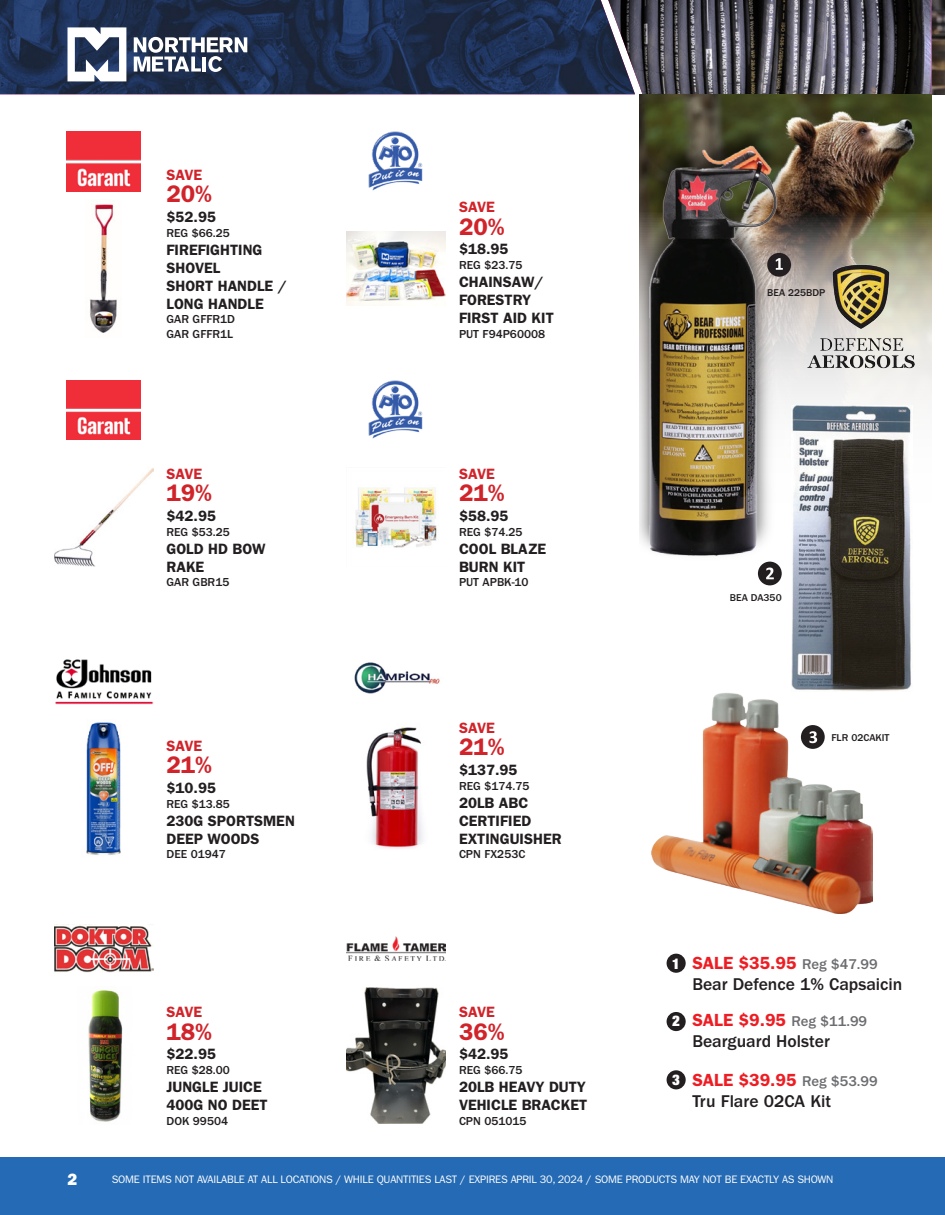
<style>
.page{position:relative;width:945px;height:1215px;background:#fff}
.page>*{position:absolute;margin:0;border:0;box-sizing:border-box;transform-origin:0 0}
.t1{font:600 24px "ITC Franklin Gothic Std";color:#d1232a}
.t2{font:500 17.7px/21.1px "ITC Franklin Gothic Std";color:#231f20}
.t3{font:16.5px "ITC Franklin Gothic Std Hvy";color:#fff}
.t4{font:600 15px/18px "ITC Franklin Gothic Std";color:#231f20}
.t5{font:600 15px "ITC Franklin Gothic Std";color:#d1232a}
.t6{font:900 condensed 14.7px "Helvetica Neue LT Std";color:#fff}
.t7{font:500 12px/14.4px "ITC Franklin Gothic Std";color:#231f20}
.t8{font:10.8px "ITC Franklin Gothic Std";letter-spacing:-.02em;color:#fff}
.t9{font:500 10.35px "ITC Franklin Gothic Std";color:#231f20}
.s1{font-weight:600;color:#ee1d23}
.s2{font-size:14.7px;color:#6c6d70}
</style>
<div class="page">
<svg style="left:0;top:94px;width:945px;height:1px"></svg>
<img style="left:931px;top:0;width:14px;height:94px">
<div style="left:0;top:1157px;width:945px;height:58px;background:#246ab4"></div>
<img style="left:0;top:0;width:608px;height:94px">
<svg style="left:608px;top:0;width:323px;height:94px;background:#515059"></svg>
<svg style="left:134px;top:37px;width:113px;height:35px"></svg>
<svg style="left:68px;top:27px;width:58px;height:54px"></svg>
<img style="left:639px;top:95px;width:293px;height:103px">
<svg style="left:757px;top:198px;width:175px;height:388px"></svg>
<img style="left:639px;top:110px;width:160px;height:454px">
<img style="left:639px;top:139px;width:150px;height:429px">
<img style="left:651px;top:693px;width:221px;height:220px">
<img style="left:791px;top:405px;width:121px;height:286px">
<div style="left:767px;top:253px;width:24px;height:24px;background:#231f20;border-radius:50%"></div>
<svg style="left:776px;top:258px;width:7px;height:12px"></svg>
<div style="left:758px;top:562px;width:24px;height:23px;background:#231f20;border-radius:50%"></div>
<svg style="left:766px;top:568px;width:8px;height:11px"></svg>
<div style="left:801px;top:725px;width:24px;height:24px;background:#231f20;border-radius:50%"></div>
<svg style="left:809px;top:731px;width:8px;height:12px"></svg>
<img style="left:804px;top:258px;width:113px;height:115px">
<div style="left:667px;top:954px;width:19px;height:19px;background:#231f20;border-radius:50%"></div>
<div style="left:667px;top:1012px;width:19px;height:19px;background:#231f20;border-radius:50%"></div>
<div style="left:667px;top:1070px;width:19px;height:19px;background:#231f20;border-radius:50%"></div>
<img style="left:369px;top:131px;width:54px;height:60px">
<img style="left:346px;top:231px;width:100px;height:74px">
<img style="left:54px;top:468px;width:99px;height:99px">
<img style="left:89px;top:204px;width:28px;height:129px">
<img style="left:88px;top:990px;width:35px;height:132px">
<img style="left:346px;top:988px;width:100px;height:135px">
<img style="left:355px;top:487px;width:82px;height:61px">
<img style="left:86px;top:722px;width:35px;height:133px">
<img style="left:366px;top:727px;width:57px;height:122px">
<img style="left:354px;top:662px;width:86px;height:32px">
<img style="left:66px;top:131px;width:75px;height:60px">
<img style="left:55px;top:924px;width:99px;height:49px">
<img style="left:346px;top:936px;width:100px;height:25px">
<img style="left:369px;top:380px;width:54px;height:59px">
<img style="left:55px;top:659px;width:98px;height:45px">
<img style="left:66px;top:380px;width:75px;height:60px">
<p class="t5" style="left:167px;top:166px;width:37px">SAVE</p>
<p class="t1" style="left:167px;top:180px;width:47px">20%</p>
<p class="t4" style="left:167px;top:208px;width:51px">$52.95</p>
<p class="t7" style="left:167px;top:226px;width:65px">REG $66.25</p>
<p class="t4" style="left:167px;top:241px;width:122px">FIREFIGHTING<br>SHOVEL<br>SHORT HANDLE /<br>LONG HANDLE</p>
<p class="t7" style="left:167px;top:312px;width:70px">GAR GFFR1D<br>GAR GFFR1L</p>
<p class="t5" style="left:167px;top:465px;width:37px">SAVE</p>
<p class="t1" style="left:167px;top:479px;width:47px">19%</p>
<p class="t4" style="left:167px;top:507px;width:51px">$42.95</p>
<p class="t7" style="left:167px;top:525px;width:65px">REG $53.25</p>
<p class="t4" style="left:167px;top:540px;width:100px">GOLD HD BOW<br>RAKE</p>
<p class="t7" style="left:167px;top:575px;width:64px">GAR GBR15</p>
<p class="t5" style="left:167px;top:737px;width:37px">SAVE</p>
<p class="t1" style="left:167px;top:751px;width:47px">21%</p>
<p class="t4" style="left:167px;top:778px;width:51px">$10.95</p>
<p class="t7" style="left:167px;top:797px;width:65px">REG $13.85</p>
<p class="t4" style="left:167px;top:811px;width:130px">230G SPORTSMEN<br>DEEP WOODS</p>
<p class="t7" style="left:167px;top:847px;width:61px">DEE 01947</p>
<p class="t5" style="left:167px;top:1003px;width:37px">SAVE</p>
<p class="t1" style="left:167px;top:1018px;width:47px">18%</p>
<p class="t4" style="left:167px;top:1045px;width:51px">$22.95</p>
<p class="t7" style="left:167px;top:1063px;width:65px">REG $28.00</p>
<p class="t4" style="left:167px;top:1078px;width:103px">JUNGLE JUICE<br>400G NO DEET</p>
<p class="t7" style="left:167px;top:1114px;width:63px">DOK 99504</p>
<p class="t5" style="left:459px;top:198px;width:37px">SAVE</p>
<p class="t1" style="left:459px;top:212px;width:47px">20%</p>
<p class="t4" style="left:459px;top:240px;width:51px">$18.95</p>
<p class="t7" style="left:459px;top:258px;width:65px">REG $23.75</p>
<p class="t4" style="left:459px;top:273px;width:96px">CHAINSAW/<br>FORESTRY<br>FIRST AID KIT</p>
<p class="t7" style="left:459px;top:326px;width:88px">PUT F94P60008</p>
<p class="t5" style="left:459px;top:465px;width:37px">SAVE</p>
<p class="t1" style="left:459px;top:479px;width:47px">21%</p>
<p class="t4" style="left:459px;top:507px;width:51px">$58.95</p>
<p class="t7" style="left:459px;top:525px;width:65px">REG $74.25</p>
<p class="t4" style="left:459px;top:540px;width:89px">COOL BLAZE<br>BURN KIT</p>
<p class="t7" style="left:459px;top:575px;width:71px">PUT APBK-10</p>
<p class="t5" style="left:459px;top:719px;width:37px">SAVE</p>
<p class="t1" style="left:459px;top:733px;width:47px">21%</p>
<p class="t4" style="left:459px;top:760px;width:60px">$137.95</p>
<p class="t7" style="left:459px;top:779px;width:72px">REG $174.75</p>
<p class="t4" style="left:459px;top:793px;width:104px">20LB ABC<br>CERTIFIED<br>EXTINGUISHER</p>
<p class="t7" style="left:459px;top:847px;width:68px">CPN FX253C</p>
<p class="t5" style="left:459px;top:1003px;width:37px">SAVE</p>
<p class="t1" style="left:459px;top:1018px;width:47px">36%</p>
<p class="t4" style="left:459px;top:1045px;width:51px">$42.95</p>
<p class="t7" style="left:459px;top:1063px;width:65px">REG $66.75</p>
<p class="t4" style="left:459px;top:1078px;width:130px">20LB HEAVY DUTY<br>VEHICLE BRACKET</p>
<p class="t7" style="left:459px;top:1114px;width:69px">CPN 051015</p>
<p class="t9" style="left:767px;top:286px;width:60px">BEA 225BDP</p>
<p class="t9" style="left:730px;top:592px;width:53px">BEA DA350</p>
<p class="t9" style="left:831px;top:732px;width:60px">FLR 02CAKIT</p>
<p class="t6" style="left:672px;top:954px;width:9px">1</p>
<p class="t6" style="left:672px;top:1012px;width:9px">2</p>
<p class="t6" style="left:672px;top:1071px;width:9px">3</p>
<p class="t2" style="left:692px;top:952px;width:211px"><span class="s1">SALE $35.95</span> <span class="s2">Reg $47.99<br></span>Bear Defence 1% Capsaicin</p>
<p class="t2" style="left:692px;top:1010px;width:176px"><span class="s1">SALE $9.95</span> <span class="s2">Reg $11.99<br></span>Bearguard Holster</p>
<p class="t2" style="left:692px;top:1070px;width:187px"><span class="s1">SALE $39.95</span> <span class="s2">Reg $53.99<br></span>Tru Flare 02CA Kit</p>
<p class="t3" style="left:68px;top:1170px;width:11px">2</p>
<p class="t8" style="left:112px;top:1173px;width:723px">SOME ITEMS NOT AVAILABLE AT ALL LOCATIONS / WHILE QUANTITIES LAST / EXPIRES APRIL 30, 2024 / SOME PRODUCTS MAY NOT BE EXACTLY AS SHOWN</p>
</div>
